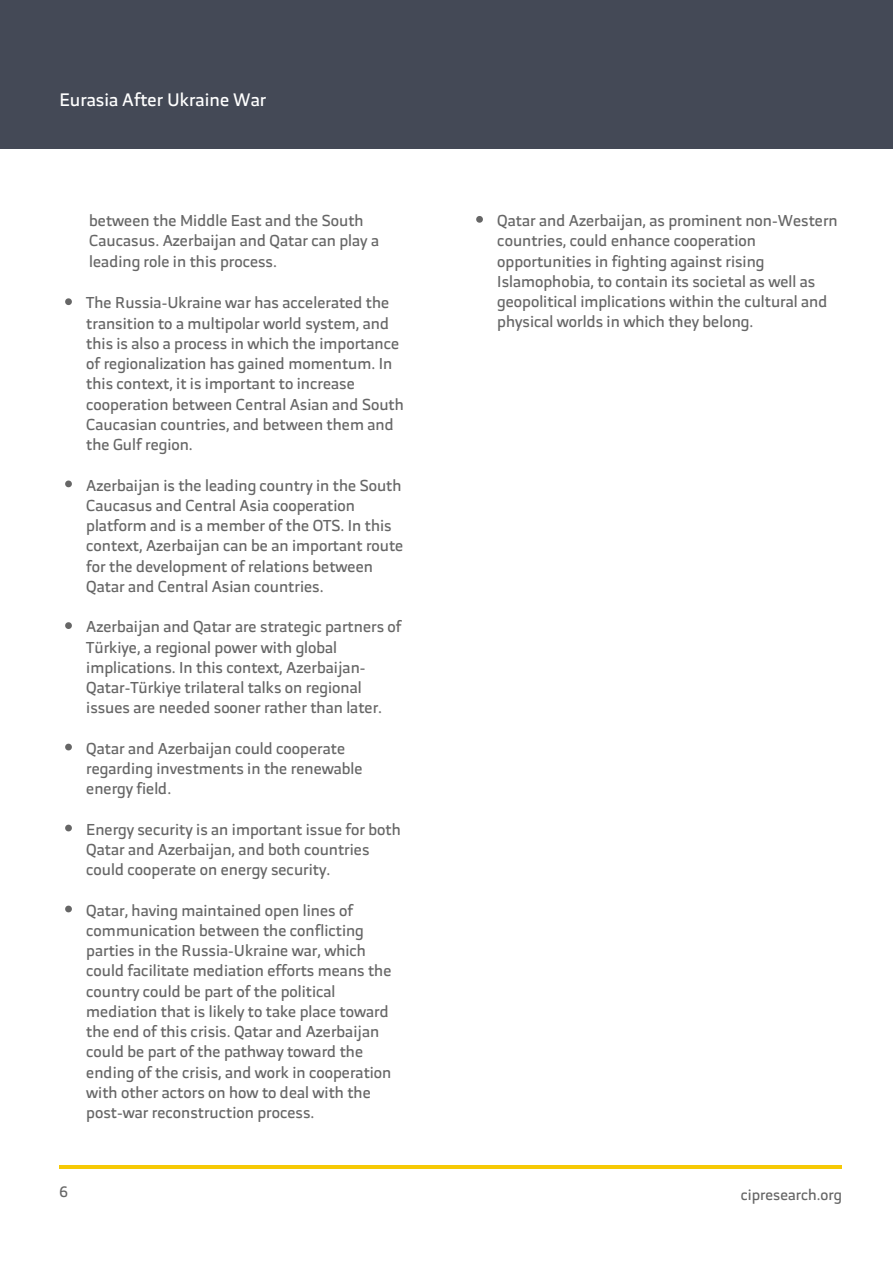
<style>
.page{position:relative;width:893px;height:1264px;background:#fff}
.page>*{position:absolute;margin:0;border:0;box-sizing:border-box;transform-origin:0 0}
.t1{font:18px "RB";color:#fff}
.t2{font:15.75px/20.2px "RB";color:#666}
.t3{font:15px "RB";color:#666}
</style>
<div class="page">
<div style="left:0;top:0;width:892px;height:148px;background:#444956"></div>
<hr style="left:59px;top:1165px;width:783px;height:3px;background:#f6c905">
<svg style="left:65px;top:298px;width:7px;height:7px"></svg>
<svg style="left:65px;top:480px;width:7px;height:7px"></svg>
<svg style="left:65px;top:622px;width:7px;height:7px"></svg>
<svg style="left:65px;top:743px;width:7px;height:7px"></svg>
<svg style="left:65px;top:824px;width:7px;height:7px"></svg>
<svg style="left:65px;top:905px;width:7px;height:7px"></svg>
<svg style="left:476px;top:216px;width:7px;height:7px"></svg>
<p class="t1" style="left:59px;top:84px;width:208px">Eurasia After Ukraine War</p>
<p class="t2" style="left:89px;top:210px;width:291px">between the Middle East and the South<br>Caucasus. Azerbaijan and Qatar can play a</p>
<p class="t2" style="left:89px;top:250px;width:189px">leading role in this process.</p>
<p class="t2" style="left:86px;top:292px;width:319px">The Russia-Ukraine war has accelerated the transition to a multipolar world system, and this is also a process in which the importance of regionalization has gained momentum. In this context, it is important to increase cooperation between Central Asian and South Caucasian countries, and between them and the Gulf region.</p>
<p class="t2" style="left:86px;top:474px;width:318px">Azerbaijan is the leading country in the South Caucasus and Central Asia cooperation platform and is a member of the OTS. In this context, Azerbaijan can be an important route for the development of relations between Qatar and Central Asian countries.</p>
<p class="t2" style="left:86px;top:616px;width:317px">Azerbaijan and Qatar are strategic partners of Türkiye, a regional power with global implications. In this context, Azerbaijan-Qatar-Türkiye trilateral talks on regional issues are needed sooner rather than later.</p>
<p class="t2" style="left:86px;top:737px;width:278px">Qatar and Azerbaijan could cooperate regarding investments in the renewable energy field.</p>
<p class="t2" style="left:86px;top:818px;width:316px">Energy security is an important issue for both<br>Qatar and Azerbaijan, and both countries could cooperate on energy security.</p>
<p class="t2" style="left:86px;top:899px;width:307px">Qatar, having maintained open lines of communication between the conflicting parties in the Russia-Ukraine war, which could facilitate mediation efforts means the country could be part of the political mediation that is likely to take place toward the end of this crisis. Qatar and Azerbaijan could be part of the pathway toward the ending of the crisis, and work in cooperation with other actors on how to deal with the post-war reconstruction process.</p>
<p class="t2" style="left:497px;top:210px;width:342px">Qatar and Azerbaijan, as prominent non-Western countries, could enhance cooperation opportunities in fighting against rising Islamophobia, to contain its societal as well as geopolitical implications within the cultural and physical worlds in which they belong.</p>
<p class="t3" style="left:59px;top:1178px;width:10px">6</p>
<p class="t3" style="left:740px;top:1181px;width:102px">cipresearch.org</p>
</div>
